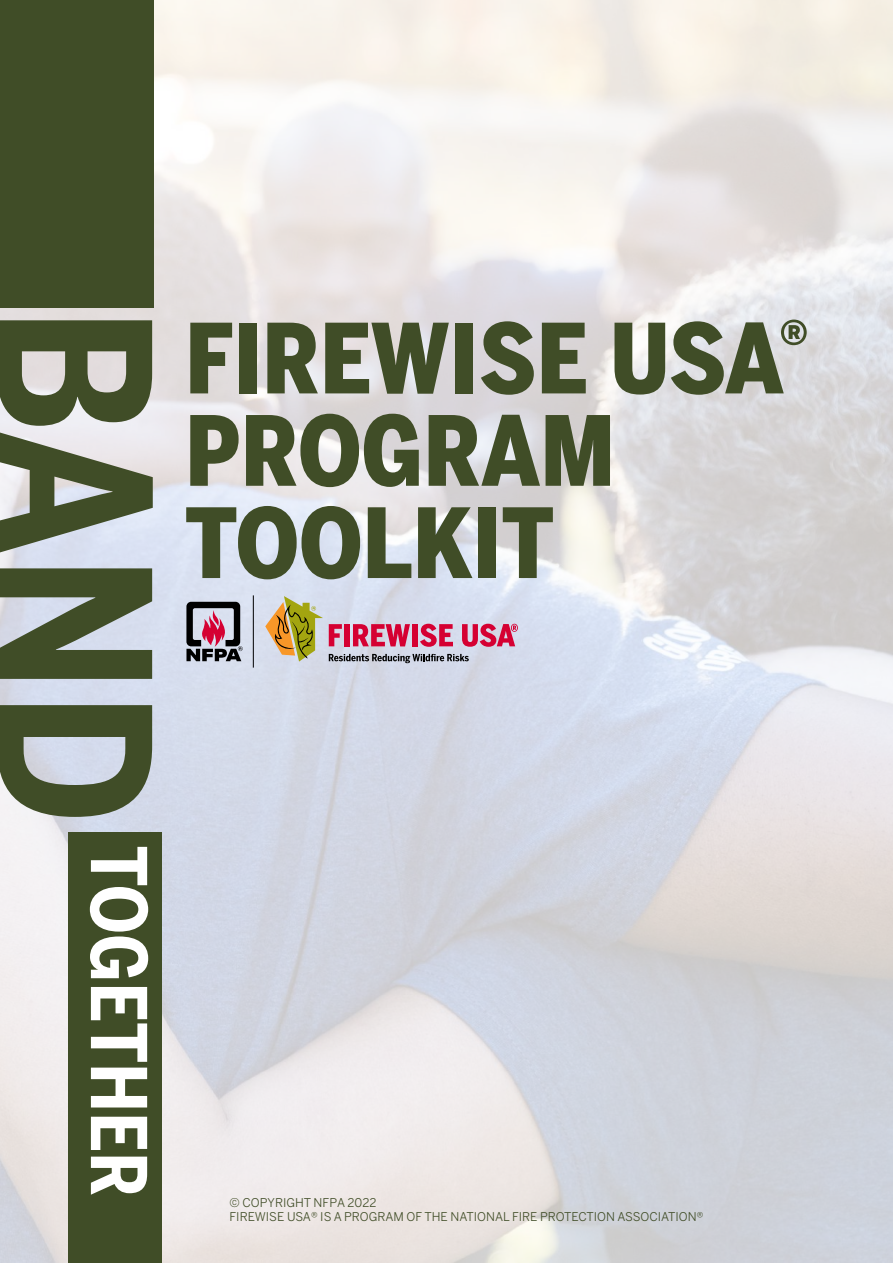
<style>
.page{position:relative;width:893px;height:1263px;background:#fff}
.page>*{position:absolute;margin:0;border:0;box-sizing:border-box;transform-origin:0 0}
.t1{font:700 209.7px "Benton Sans Condensed";color:#404d27}
.t2{font:900 95.55px/92.2px "Benton Sans Condensed";color:#404d27}
.t3{font:700 76.05px "Benton Sans Condensed";color:#fff}
.t4{font:12px/14.1px "Benton Sans";color:#404d27}
</style>
<div class="page">
<img style="left:0;top:0;width:893px;height:1263px">
<div style="left:0;top:0;width:154px;height:307px;background:#404d27"></div>
<div style="left:68px;top:832px;width:94px;height:431px;background:#404d27"></div>
<hr style="left:253px;top:595px;width:1px;height:73px;background:#000">
<svg style="left:186px;top:602px;width:57px;height:59px;background:#806977"></svg>
<svg style="left:329px;top:654px;width:140px;height:9px"></svg>
<svg style="left:329px;top:624px;width:13px;height:22px"></svg>
<div style="left:344px;top:624px;width:6px;height:22px;background:#d50032"></div>
<svg style="left:353px;top:624px;width:57px;height:22px"></svg>
<div style="left:412px;top:624px;width:6px;height:22px;background:#d50032"></div>
<svg style="left:420px;top:624px;width:33px;height:23px"></svg>
<svg style="left:462px;top:624px;width:56px;height:23px"></svg>
<svg style="left:265px;top:596px;width:58px;height:65px;background:#beb077"></svg>
<p class="t1" style="left:204px;top:307px;width:518px;rotate:90deg">BAND</p>
<p class="t3" style="left:166px;top:846px;width:353px;rotate:90deg">TOGETHER</p>
<p class="t2" style="left:185px;top:314px;width:625px">FIREWISE USA<sup>®<br></sup>PROGRAM<br>TOOLKIT</p>
<p class="t4" style="left:230px;top:1195px;width:475px">© COPYRIGHT NFPA 2022<br>FIREWISE USA® IS A PROGRAM OF THE NATIONAL FIRE PROTECTION ASSOCIATION®</p>
</div>
